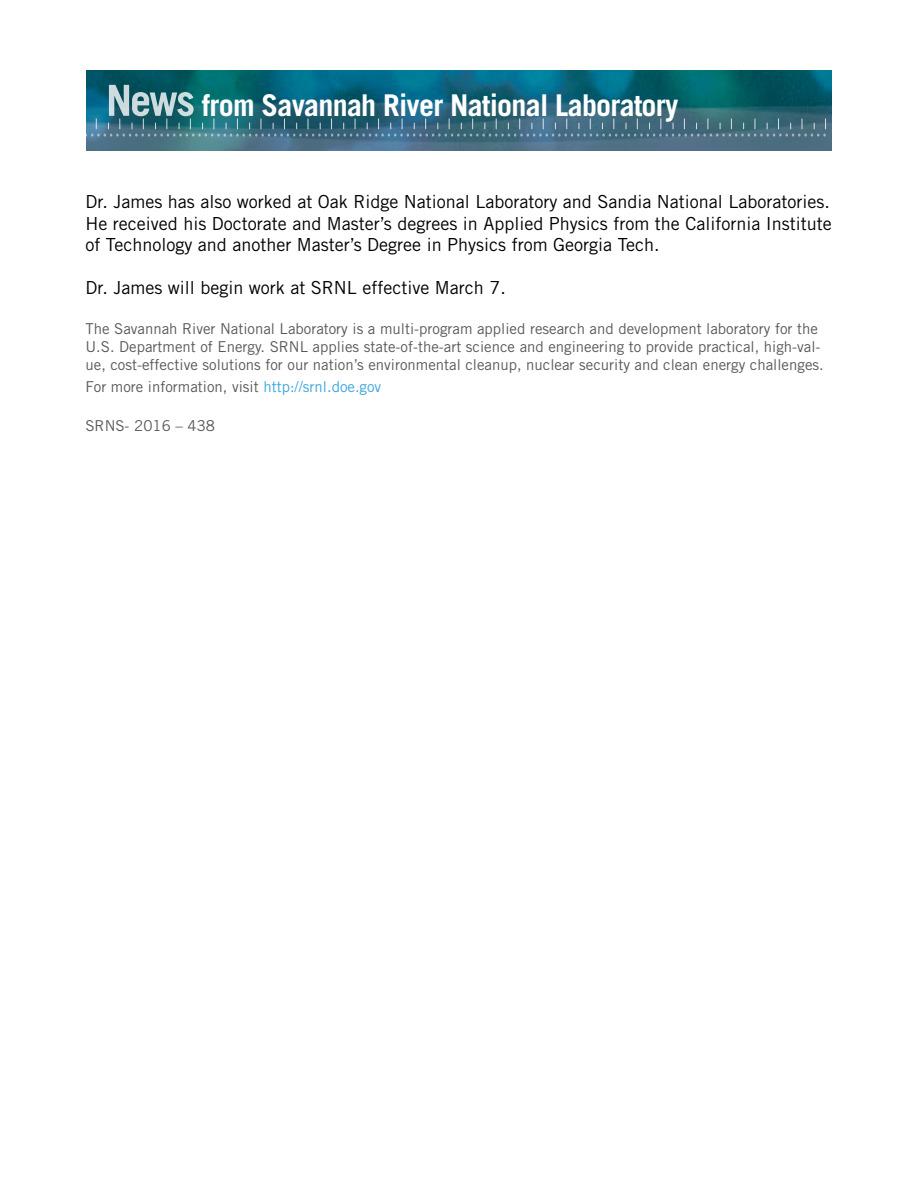
<style>
.page{position:relative;width:918px;height:1188px;background:#fff}
.page>*{position:absolute;margin:0;border:0;box-sizing:border-box;transform-origin:0 0}
.t1{font:700 30px "Trade Gothic LT Std";letter-spacing:-.025em;color:#fff}
.t2{font:18px/21.6px "Trade Gothic LT Std";color:#000;text-align:justify}
.t3{font:15px/18px "Trade Gothic LT Std";color:#58595b}
.s1{color:#3da5dd}
</style>
<div class="page">
<img style="left:87px;top:70px;width:744px;height:81px">
<svg style="left:86px;top:85px;width:740px;height:52px;background:#296b7c"></svg>
<h1 class="t1" style="left:202px;top:86px;width:478px">from Savannah River National Laboratory</h1>
<p class="t2" style="left:86px;top:191px;width:748px">Dr. James has also worked at Oak Ridge National Laboratory and Sandia National Laboratories.<br>He received his Doctorate and Master’s degrees in Applied Physics from the California Institute of Technology and another Master’s Degree in Physics from Georgia Tech.</p>
<p class="t2" style="left:86px;top:277px;width:422px">Dr. James will begin work at SRNL effective March 7.</p>
<p class="t3" style="left:86px;top:319px;width:740px">The Savannah River National Laboratory is a multi-program applied research and development laboratory for the<br>U.S. Department of Energy. SRNL applies state-of-the-art science and engineering to provide practical, high-val&shy;ue, cost-effective solutions for our nation’s environmental cleanup, nuclear security and clean energy challenges.</p>
<p class="t3" style="left:86px;top:377px;width:297px">For more information, visit <span class="s1">http://srnl.doe.gov</span></p>
<p class="t3" style="left:86px;top:417px;width:131px">SRNS- 2016 – 438</p>
</div>
